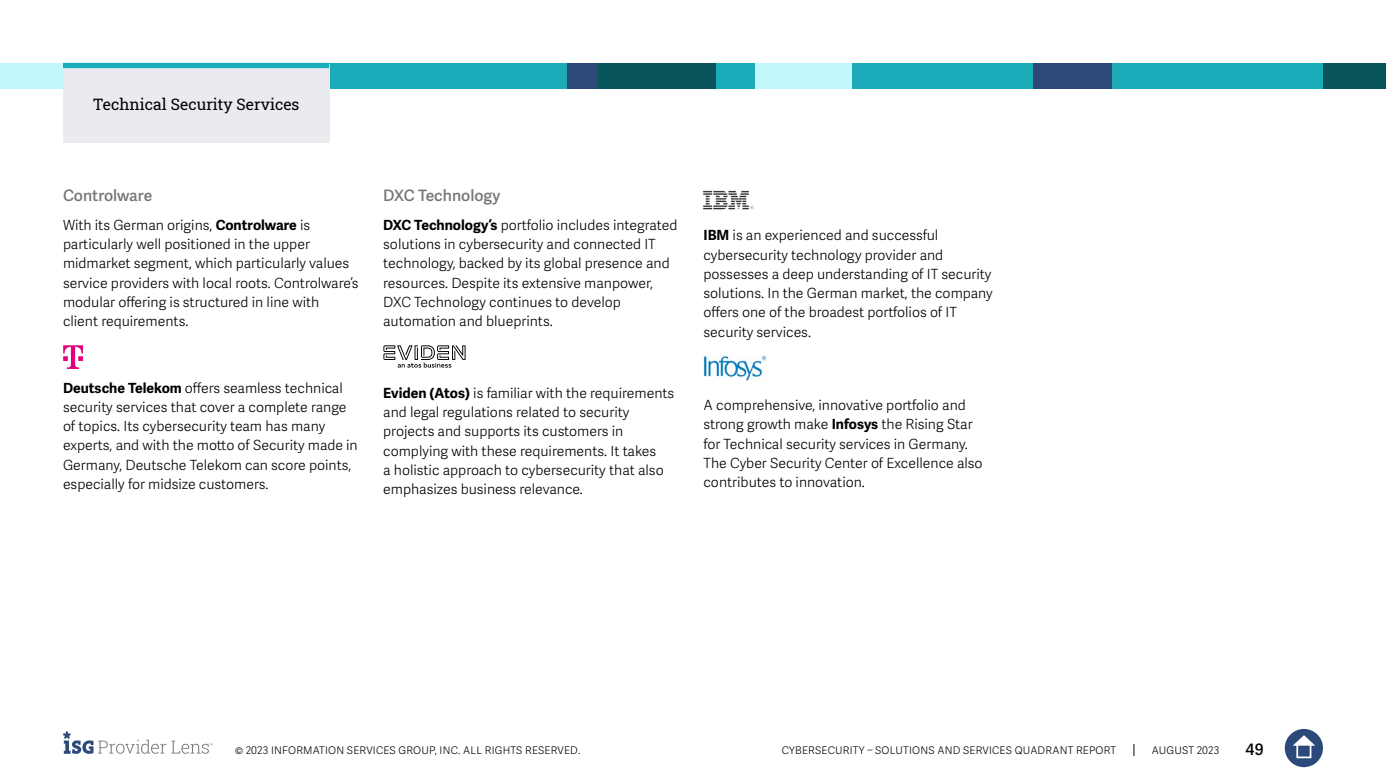
<style>
.page{position:relative;width:1386px;height:780px;background:#fff}
.page>*{position:absolute;margin:0;border:0;box-sizing:border-box;transform-origin:0 0}
.t1{font:15.75px "Roboto Slab ISG P Regular";color:#000}
.t2{font:600 15.75px "Adelle Sans";color:#75787b}
.t3{font:600 15.75px "Adelle Sans";color:#000}
.t4{font:300 14px/19.2px "Adelle Sans";color:#000101}
.t5{font:300 10.5px "Adelle Sans";letter-spacing:.02em;color:#000}
.s1{font-weight:700;color:#000}
</style>
<div class="page">
<svg style="left:1133px;top:744px;width:1px;height:12px"></svg>
<div style="left:1285px;top:729px;width:38px;height:38px;background:#2b4a79;border-radius:50%"></div>
<svg style="left:1293px;top:735px;width:22px;height:10px"></svg>
<div style="left:1296px;top:743px;width:15px;height:15px;border:2px solid #fff"></div>
<svg style="left:63px;top:731px;width:150px;height:23px"></svg>
<div style="left:1047px;top:63px;width:276px;height:26px;background:#1cabb9"></div>
<div style="left:0;top:63px;width:158px;height:26px;background:#c1f8fc"></div>
<div style="left:158px;top:63px;width:409px;height:26px;background:#1cabb9"></div>
<div style="left:850px;top:63px;width:184px;height:26px;background:#1cabb9"></div>
<div style="left:1323px;top:63px;width:63px;height:26px;background:#09555c"></div>
<div style="left:1033px;top:63px;width:79px;height:26px;background:#2b4a79"></div>
<div style="left:754px;top:63px;width:98px;height:26px;background:#c1f8fc"></div>
<div style="left:598px;top:63px;width:157px;height:26px;background:#1cabb9"></div>
<div style="left:598px;top:63px;width:118px;height:26px;background:#09555c"></div>
<div style="left:567px;top:63px;width:31px;height:26px;background:#2b4a79"></div>
<img style="left:64px;top:346px;width:18px;height:22px">
<svg style="left:383px;top:345px;width:83px;height:22px"></svg>
<img style="left:703px;top:190px;width:51px;height:20px">
<img style="left:703px;top:356px;width:64px;height:24px">
<div style="left:63px;top:64px;width:266px;height:78px;background:#e9ebee"></div>
<div style="left:63px;top:63px;width:266px;height:5px;background:#1cabb9"></div>
<p class="t1" style="left:93px;top:93px;width:208px">Technical Security Services</p>
<p class="t2" style="left:63px;top:186px;width:91px">Controlware</p>
<p class="t4" style="left:63px;top:216px;width:297px">With its German origins, <span class="s1">Controlware</span> is particularly well positioned in the upper midmarket segment, which particularly values service providers with local roots. Controlware’s modular offering is structured in line with<br>client requirements.</p>
<p class="t4" style="left:63px;top:378px;width:296px"><span class="s1">Deutsche Telekom</span> offers seamless technical security services that cover a complete range of topics. Its cybersecurity team has many experts, and with the motto of Security made in Germany, Deutsche Telekom can score points, especially for midsize customers.</p>
<p class="t2" style="left:383px;top:186px;width:119px">DXC Technology</p>
<p class="t4" style="left:383px;top:216px;width:296px"><span class="s1">DXC Technology’s</span> portfolio includes integrated solutions in cybersecurity and connected IT technology, backed by its global presence and resources. Despite its extensive manpower, DXC Technology continues to develop automation and blueprints.</p>
<p class="t4" style="left:383px;top:384px;width:293px"><span class="s1">Eviden (Atos)</span> is familiar with the requirements and legal regulations related to security projects and supports its customers in complying with these requirements. It takes<br>a holistic approach to cybersecurity that also emphasizes business relevance.</p>
<p class="t4" style="left:703px;top:226px;width:291px"><span class="s1">IBM</span> is an experienced and successful cybersecurity technology provider and possesses a deep understanding of IT security solutions. In the German market, the company offers one of the broadest portfolios of IT security services.</p>
<p class="t4" style="left:703px;top:396px;width:281px">A comprehensive, innovative portfolio and strong growth make <span class="s1">Infosys</span> the Rising Star for Technical security services in Germany.<br>The Cyber Security Center of Excellence also contributes to innovation.</p>
<p class="t5" style="left:235px;top:744px;width:347px">© 2023 INFORMATION SERVICES GROUP, INC. ALL RIGHTS RESERVED.</p>
<p class="t5" style="left:782px;top:744px;width:336px">CYBERSECURITY – SOLUTIONS AND SERVICES QUADRANT REPORT</p>
<p class="t5" style="left:1152px;top:744px;width:69px">AUGUST 2023</p>
<p class="t3" style="left:1246px;top:740px;width:20px">49</p>
</div>
